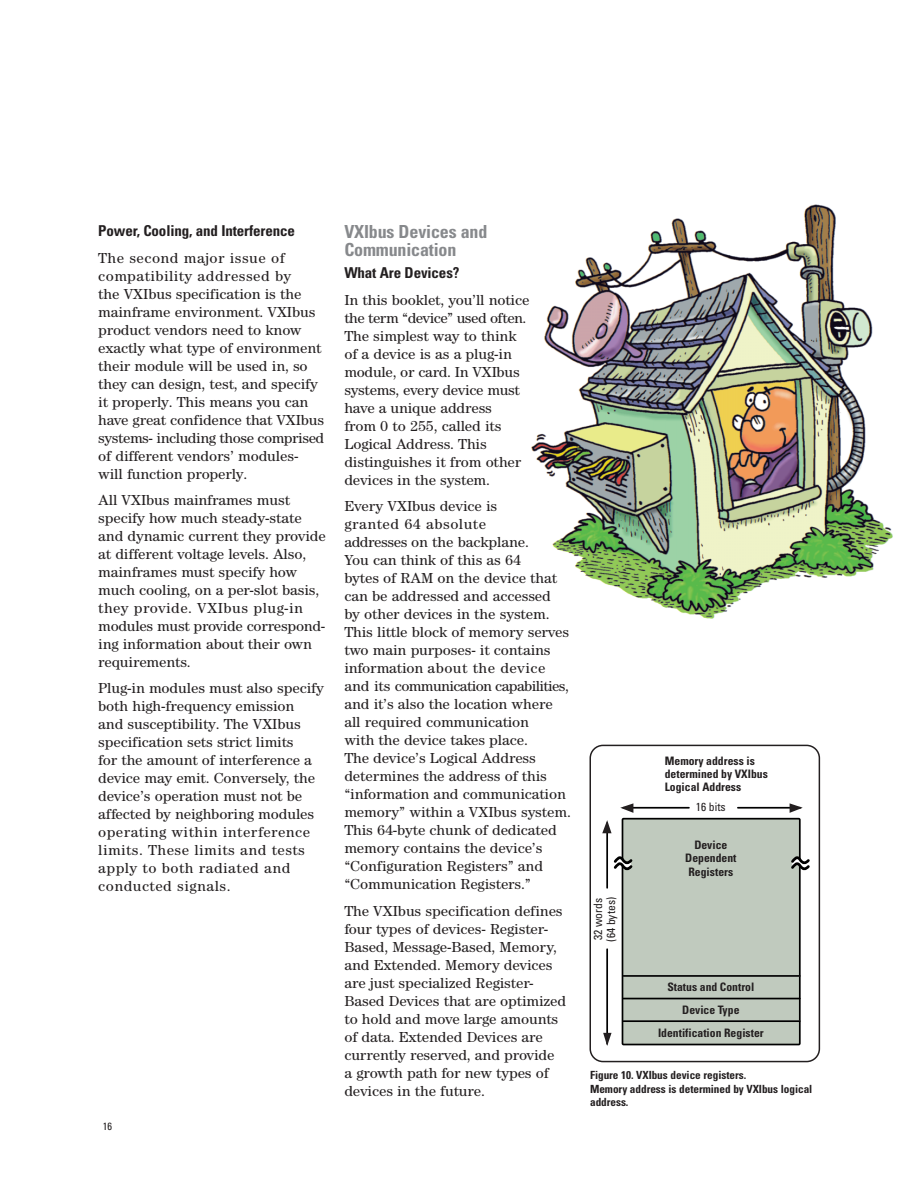
<style>
.page{position:relative;width:918px;height:1188px;background:#fff}
.page>*{position:absolute;margin:0;border:0;box-sizing:border-box;transform-origin:0 0}
.t1{font:700 condensed 18px/18px "Univers";letter-spacing:-.01em;color:#87898c}
.t2{font:15px/18px "Agilent Century ITC";letter-spacing:-.01em;color:#231f20}
.t3{font:700 condensed 15px "Univers";letter-spacing:-.01em;color:#231f20}
.t4{font:700 condensed 11.7px/13.2px "Univers";color:#231f20;text-align:center}
.t5{font:condensed 11.7px/13.2px "Univers";color:#231f20}
.t6{font:700 condensed 11.25px/13.5px "Univers";letter-spacing:-.005em;color:#231f20}
.t7{font:condensed 10.5px "Univers";color:#231f20}
</style>
<div class="page">
<img style="left:531px;top:204px;width:362px;height:415px">
<svg style="left:590px;top:745px;width:230px;height:317px"></svg>
<p class="t3" style="left:98px;top:225px;width:198px">Power, Cooling, and Interference</p>
<p class="t2" style="left:98px;top:250px;width:228px">The second major issue of compatibility addressed by<br>the VXIbus specification is the mainframe environment. VXIbus product vendors need to know exactly what type of environment their module will be used in, so they can design, test, and specify it properly. This means you can have great confidence that VXIbus systems- including those comprised of different vendors’ modules&shy;will function properly.</p>
<p class="t2" style="left:98px;top:492px;width:229px">All VXIbus mainframes must specify how much steady-state and dynamic current they provide at different voltage levels. Also, mainframes must specify how much cooling, on a per-slot basis, they provide. VXIbus plug-in modules must provide correspond&shy;ing information about their own requirements.</p>
<p class="t2" style="left:98px;top:680px;width:227px">Plug-in modules must also specify both high-frequency emission<br>and susceptibility. The VXIbus specification sets strict limits<br>for the amount of interference a device may emit. Conversely, the device’s operation must not be affected by neighboring modules operating within interference limits. These limits and tests apply to both radiated and conducted signals.</p>
<p class="t7" style="left:103px;top:1122px;width:11px">16</p>
<p class="t1" style="left:344px;top:224px;width:145px">VXIbus Devices and<br>Communication</p>
<p class="t3" style="left:344px;top:268px;width:117px">What Are Devices?</p>
<p class="t2" style="left:344px;top:293px;width:187px">In this booklet, you’ll notice the term “device” used often.<br>The simplest way to think of a device is as a plug-in module, or card. In VXIbus systems, every device must have a unique address<br>from 0 to 255, called its<br>Logical Address. This distinguishes it from other devices in the system.</p>
<p class="t2" style="left:344px;top:499px;width:228px">Every VXIbus device is<br>granted 64 absolute<br>addresses on the backplane.<br>You can think of this as 64<br>bytes of RAM on the device that can be addressed and accessed<br>by other devices in the system.<br>This little block of memory serves two main purposes- it contains information about the device and its communication capabilities, and it’s also the location where all required communication<br>with the device takes place.<br>The device’s Logical Address determines the address of this “information and communication memory” within a VXIbus system.<br>This 64-byte chunk of dedicated memory contains the device’s “Configuration Registers” and “Communication Registers.”</p>
<p class="t2" style="left:344px;top:903px;width:223px">The VXIbus specification defines four types of devices- Register-<br>Based, Message-Based, Memory, and Extended. Memory devices are just specialized Register-<br>Based Devices that are optimized to hold and move large amounts of data. Extended Devices are currently reserved, and provide a growth path for new types of devices in the future.</p>
<p class="t4" style="left:665px;top:755px;width:105px;text-align:left">Memory address is determined by VXIbus<br>Logical Address</p>
<p class="t5" style="left:696px;top:802px;width:31px">16 bits</p>
<p class="t5" style="left:592px;top:942px;width:46px;rotate:-90deg">32 words (64 bytes)</p>
<p class="t4" style="left:685px;top:840px;width:53px">Device<br>Dependent<br>Registers</p>
<p class="t4" style="left:658px;top:977px;width:107px;line-height:23px">Status and Control<br>Device Type<br>Identification Register</p>
<p class="t6" style="left:590px;top:1070px;width:224px">Figure 10. VXIbus device registers.<br>Memory address is determined by VXIbus logical address.</p>
</div>
